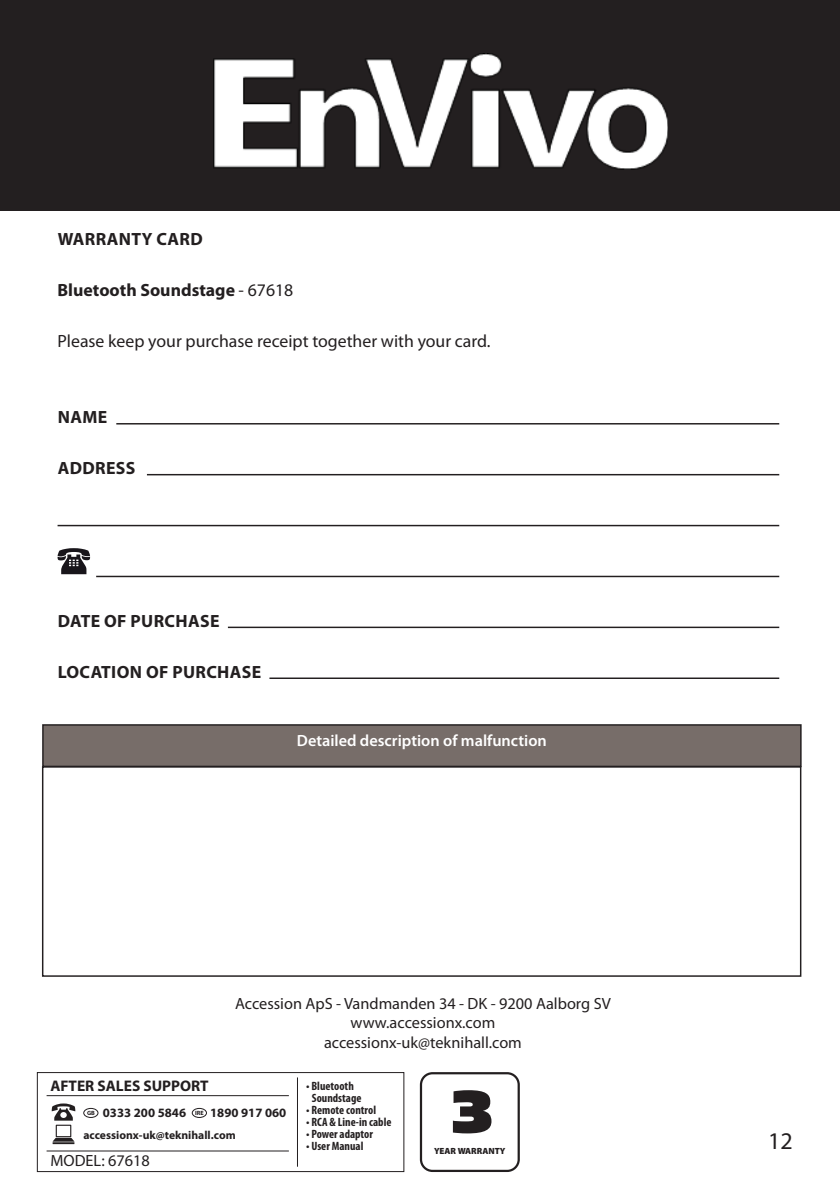
<style>
.page{position:relative;width:840px;height:1191px;background:#fff}
.page>*{position:absolute;margin:0;border:0;box-sizing:border-box;transform-origin:0 0}
.t1{font:24px "Myriad Pro";color:#231f20}
.Rubrik_UPPERCASE{font:700 17.8px "Myriad Pro";letter-spacing:.02em;color:#231f20}
.Rubrik{font:17.8px "Myriad Pro";color:#231f20}
.Rubrik-2{font:700 17.8px "Myriad Pro";color:#231f20}
.Brødtekst{font:16.2px "Myriad Pro";color:#231f20}
.Brødtekst-2{font:600 16.2px "Myriad Pro";color:#fff}
.t2{font:700 15.4px "Myriad Pro";color:#231f20}
.t3{font:700 12.8px "Myriad Pro";color:#231f20}
.t4{font:700 condensed 12px/12px "Myriad Pro";color:#231f20}
.t5{font:700 11.6px "Myriad Pro";color:#231f20}
.t6{font:900 9px "Myriad Pro";color:#231f20}
.t7{font:700 6.2px "Myriad Pro";color:#231f20}
.s1{font-weight:400}
</style>
<div class="page">
<div style="left:37px;top:1072px;width:367px;height:100px;border:1px solid #231f20"></div>
<hr style="left:47px;top:1095px;width:242px;height:1px;background:#231f20">
<hr style="left:47px;top:1150px;width:242px;height:1px;background:#231f20">
<div style="left:192px;top:1108px;width:14px;height:9px;border:1px solid #231f20;border-radius:50%"></div>
<div style="left:83px;top:1108px;width:15px;height:9px;border:1px solid #231f20;border-radius:50%"></div>
<svg style="left:52px;top:1103px;width:23px;height:41px"></svg>
<hr style="left:297px;top:1077px;width:1px;height:89px;background:#231f20">
<svg style="left:419px;top:1072px;width:100px;height:100px"></svg>
<div style="left:422px;top:1074px;width:95px;height:95px;background:#fff;border-radius:10px"></div>
<svg style="left:452px;top:1090px;width:39px;height:43px"></svg>
<div style="left:0;top:0;width:839px;height:210px;background:#231f20"></div>
<img style="left:213px;top:53px;width:454px;height:116px">
<svg style="left:58px;top:548px;width:32px;height:26px"></svg>
<hr style="left:116px;top:423px;width:662px;height:1px;background:#231f20">
<hr style="left:147px;top:474px;width:631px;height:1px;background:#231f20">
<hr style="left:58px;top:525px;width:720px;height:1px;background:#231f20">
<hr style="left:228px;top:626px;width:550px;height:2px;background:#231f20">
<hr style="left:269px;top:677px;width:509px;height:2px;background:#231f20">
<hr style="left:96px;top:576px;width:682px;height:1px;background:#231f20">
<div style="left:43px;top:725px;width:757px;height:41px;background:#776d69"></div>
<div style="left:42px;top:724px;width:759px;height:43px;border:1px solid #231f20"></div>
<p class="Rubrik_UPPERCASE" style="left:58px;top:229px;width:146px">WARRANTY CARD</p>
<p class="Rubrik-2" style="left:58px;top:280px;width:237px">Bluetooth Soundstage <span class="s1">- 67618</span></p>
<p class="Rubrik" style="left:58px;top:331px;width:434px">Please keep your purchase receipt together with your card.</p>
<p class="Rubrik_UPPERCASE" style="left:58px;top:407px;width:51px">NAME</p>
<p class="Rubrik_UPPERCASE" style="left:58px;top:458px;width:79px">ADDRESS</p>
<p class="Rubrik_UPPERCASE" style="left:58px;top:611px;width:163px">DATE OF PURCHASE</p>
<p class="Rubrik_UPPERCASE" style="left:58px;top:662px;width:205px">LOCATION OF PURCHASE</p>
<p class="Brødtekst-2" style="left:297px;top:730px;width:251px">Detailed description of malfunction</p>
<p class="Brødtekst" style="left:235px;top:994px;width:377px">Accession ApS - Vandmanden 34 - DK - 9200 Aalborg SV</p>
<p class="Brødtekst" style="left:350px;top:1014px;width:146px">www.accessionx.com</p>
<p class="Brødtekst" style="left:324px;top:1033px;width:199px">accessionx-uk@teknihall.com</p>
<p class="t2" style="left:50px;top:1077px;width:160px">AFTER SALES SUPPORT</p>
<p class="t7" style="left:195px;top:1109px;width:10px">IRE</p>
<p class="t5" style="left:83px;top:1128px;width:154px">accessionx-uk@teknihall.com</p>
<p class="t7" style="left:87px;top:1109px;width:9px">GB</p>
<p class="t3" style="left:210px;top:1105px;width:78px">1890 917 060</p>
<p class="Brødtekst" style="left:50px;top:1152px;width:101px">MODEL: 67618</p>
<p class="t3" style="left:103px;top:1105px;width:85px">0333 200 5846</p>
<p class="t4" style="left:311px;top:1079px;width:51px;text-indent:-6px">• Bluetooth<br>Soundstage</p>
<p class="t4" style="left:306px;top:1103px;width:71px">• Remote control</p>
<p class="t4" style="left:306px;top:1115px;width:87px">• RCA &amp; Line-in cable</p>
<p class="t4" style="left:306px;top:1127px;width:68px">• Power adaptor</p>
<p class="t4" style="left:306px;top:1140px;width:59px">• User Manual</p>
<p class="t6" style="left:434px;top:1146px;width:73px">YEAR WARRANTY</p>
<h1 class="t1" style="left:767px;top:1128px;width:26px">12</h1>
</div>
